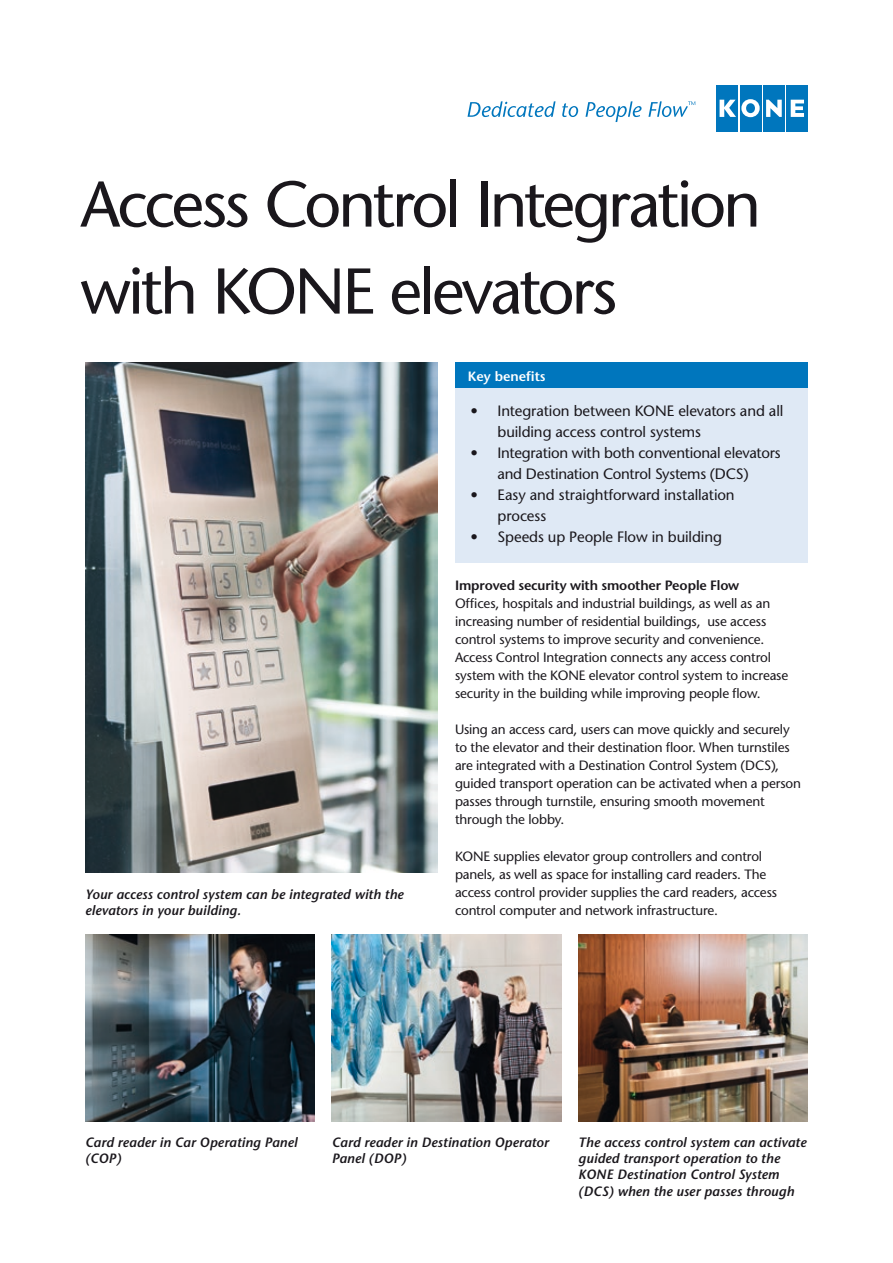
<style>
.page{position:relative;width:893px;height:1263px;background:#fff}
.page>*{position:absolute;margin:0;border:0;box-sizing:border-box;transform-origin:0 0}
.Heading_cover_small{font:64.5px/87px "Stone Sans";letter-spacing:-.045em;color:#1a171c}
.t1{font:15px/21px "Stone Sans";letter-spacing:-.01em;color:#1a171c}
._5_main_body_text_9{font:13.5px/18px "Stone Sans";letter-spacing:-.01em;color:#1a171c}
._15_captions_stone_s{font:italic 600 13.5px/16.2px "Stone Sans";letter-spacing:.005em;color:#1a171c}
._5_main_body_text_9-2{font:600 13.5px "Stone Sans";letter-spacing:-.01em;color:#1a171c}
.Body_9_5_12_5{font:600 13.5px "Stone Sans";color:#fff}
</style>
<div class="page">
<div style="left:716px;top:85px;width:22px;height:46px;background:#0076bd"></div>
<div style="left:763px;top:85px;width:21px;height:46px;background:#0076bd"></div>
<svg style="left:766px;top:100px;width:16px;height:17px"></svg>
<div style="left:740px;top:85px;width:21px;height:46px;background:#0076bd"></div>
<svg style="left:720px;top:99px;width:40px;height:18px"></svg>
<div style="left:787px;top:85px;width:21px;height:46px;background:#0076bd"></div>
<svg style="left:791px;top:100px;width:13px;height:17px"></svg>
<svg style="left:467px;top:101px;width:89px;height:16px"></svg>
<svg style="left:562px;top:103px;width:16px;height:14px"></svg>
<svg style="left:585px;top:101px;width:57px;height:21px"></svg>
<svg style="left:648px;top:101px;width:47px;height:16px"></svg>
<div style="left:455px;top:374px;width:353px;height:189px;background:#dfe9f5"></div>
<div style="left:455px;top:362px;width:353px;height:26px;background:#0076bd"></div>
<img style="left:332px;top:934px;width:229px;height:187px">
<img style="left:85px;top:934px;width:230px;height:187px">
<img style="left:578px;top:934px;width:230px;height:187px">
<img style="left:85px;top:362px;width:353px;height:510px">
<p class="Heading_cover_small" style="left:81px;top:160px;width:682px">Access Control Integration with KONE elevators</p>
<p class="Body_9_5_12_5" style="left:468px;top:367px;width:79px">Key benefits</p>
<p class="_15_captions_stone_s" style="left:85px;top:886px;width:320px">Your access control system can be integrated with the elevators in your building.</p>
<p class="t1" style="left:497px;top:400px;width:287px;text-indent:-27px">• Integration between KONE elevators and all building access control systems</p>
<p class="t1" style="left:470px;top:442px;width:312px;text-align:center">• Integration with both conventional elevators and Destination Control Systems (DCS)</p>
<p class="t1" style="left:497px;top:484px;width:239px;text-indent:-27px">• Easy and straightforward installation process</p>
<p class="t1" style="left:470px;top:526px;width:253px">• Speeds up People Flow in building</p>
<p class="_5_main_body_text_9-2" style="left:455px;top:576px;width:286px">Improved security with smoother People Flow</p>
<p class="_5_main_body_text_9" style="left:455px;top:594px;width:335px">Offices, hospitals and industrial buildings, as well as an increasing number of residential buildings, use access control systems to improve security and convenience.<br>Access Control Integration connects any access control system with the KONE elevator control system to increase security in the building while improving people flow.</p>
<p class="_5_main_body_text_9" style="left:455px;top:720px;width:348px">Using an access card, users can move quickly and securely to the elevator and their destination floor. When turnstiles are integrated with a Destination Control System (DCS), guided transport operation can be activated when a person passes through turnstile, ensuring smooth movement through the lobby.</p>
<p class="_5_main_body_text_9" style="left:455px;top:847px;width:324px">KONE supplies elevator group controllers and control panels, as well as space for installing card readers. The access control provider supplies the card readers, access control computer and network infrastructure.</p>
<p class="_15_captions_stone_s" style="left:85px;top:1134px;width:214px">Card reader in Car Operating Panel (COP)</p>
<p class="_15_captions_stone_s" style="left:332px;top:1134px;width:219px">Card reader in Destination Operator<br>Panel (DOP)</p>
<p class="_15_captions_stone_s" style="left:578px;top:1134px;width:229px">The access control system can activate guided transport operation to the KONE Destination Control System (DCS) when the user passes through</p>
</div>
